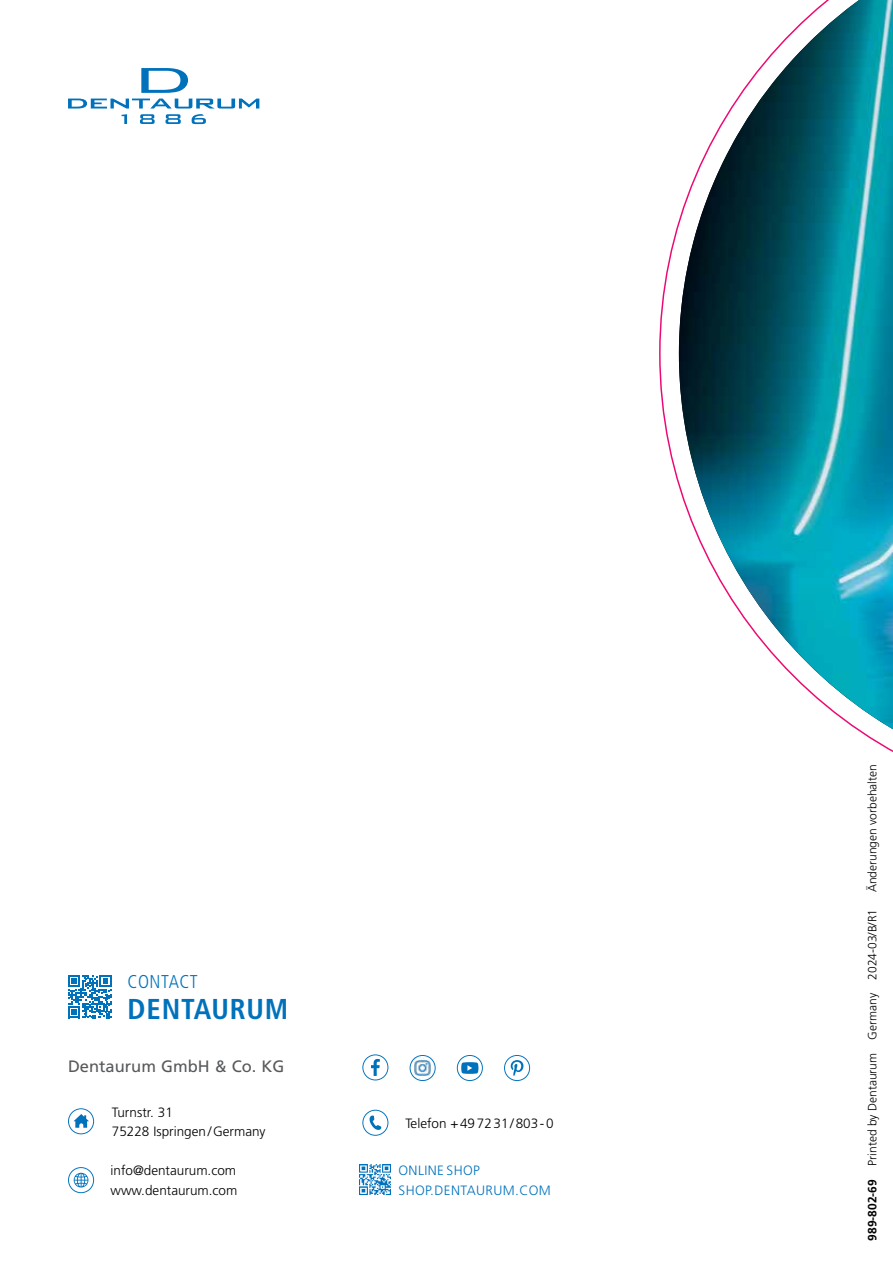
<style>
.page{position:relative;width:893px;height:1263px;background:#fff}
.page>*{position:absolute;margin:0;border:0;box-sizing:border-box;transform-origin:0 0}
.t1{font:700 condensed 28.8px "Frutiger LT Std";letter-spacing:.03em;color:#0072bc}
.t2{font:300 condensed 18.6px "Frutiger LT Std";letter-spacing:.03em;color:#0072bc}
.t3{font:16.5px "Frutiger LT Std";color:#58595b}
.t4{font:300 13.5px/19.5px "Frutiger LT Std";color:#000}
.t5{font:300 13.5px/19.5px "Frutiger LT Std";letter-spacing:.03em;color:#0072bc}
.t6{font:300 12px "Frutiger LT Std";color:#000}
.s1{font-weight:700}
</style>
<div class="page">
<img style="left:679px;top:0;width:214px;height:729px">
<svg style="left:68px;top:975px;width:44px;height:43px"></svg>
<svg style="left:141px;top:68px;width:47px;height:25px"></svg>
<svg style="left:68px;top:99px;width:191px;height:25px"></svg>
<svg style="left:362px;top:1110px;width:26px;height:26px"></svg>
<svg style="left:68px;top:1167px;width:26px;height:26px"></svg>
<svg style="left:68px;top:1108px;width:26px;height:26px"></svg>
<svg style="left:457px;top:1055px;width:26px;height:26px"></svg>
<svg style="left:362px;top:1054px;width:26px;height:26px"></svg>
<svg style="left:504px;top:1055px;width:26px;height:26px"></svg>
<svg style="left:410px;top:1055px;width:26px;height:26px"></svg>
<img style="left:360px;top:1164px;width:30px;height:31px">
<h2 class="t2" style="left:128px;top:971px;width:72px">CONTACT</h2>
<h1 class="t1" style="left:128px;top:991px;width:162px">DENTAURUM</h1>
<p class="t3" style="left:68px;top:1057px;width:218px">Dentaurum GmbH &amp; Co. KG</p>
<p class="t4" style="left:112px;top:1102px;width:155px">Turnstr. 31<br>75228 Ispringen/Germany</p>
<p class="t4" style="left:111px;top:1161px;width:128px">info@dentaurum.com www.dentaurum.com</p>
<p class="t4" style="left:405px;top:1113px;width:150px">Telefon +497231/803-0</p>
<p class="t5" style="left:398px;top:1161px;width:154px">ONLINE SHOP<br>SHOP.DENTAURUM.COM</p>
<p class="t6" style="left:865px;top:892px;width:130px;rotate:-90deg">Änderungen vorbehalten</p>
<p class="t6" style="left:865px;top:1240px;width:333px;rotate:-90deg"><span class="s1">989-802-69</span> Printed by Dentaurum Germany 2024-03/B/R1</p>
</div>
